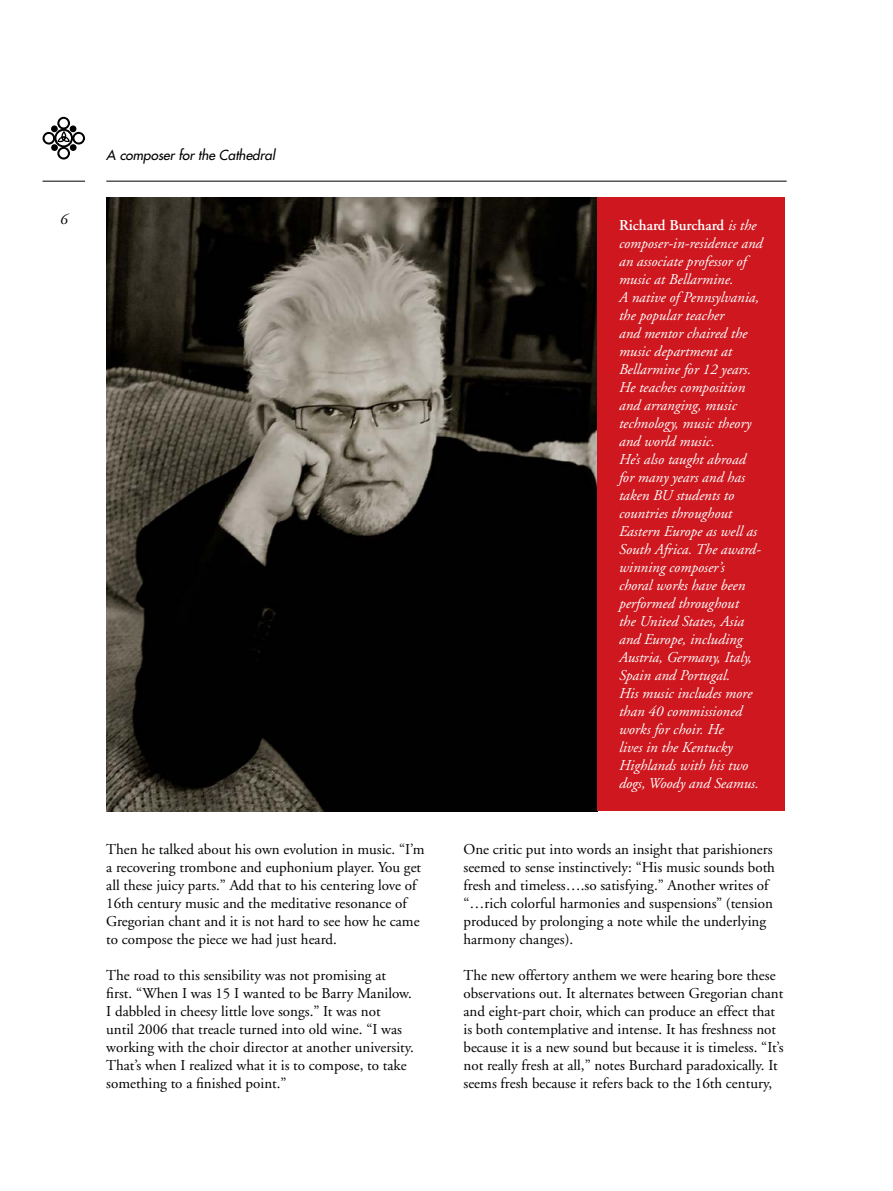
<style>
.page{position:relative;width:893px;height:1191px;background:#fff}
.page>*{position:absolute;margin:0;border:0;box-sizing:border-box;transform-origin:0 0}
.t1{font:15px/18px "Adobe Garamond LT";color:#000}
.t2{font:italic 15px/18px "Adobe Garamond LT";color:#fff}
.t3{font:italic 15px "Adobe Garamond";color:#000}
.t4{font:italic 13.5px "Futura LT";color:#000}
.s1{font-weight:600;font-style:normal}
</style>
<div class="page">
<hr style="left:106px;top:181px;width:681px;height:1px;background:#000">
<svg style="left:42px;top:117px;width:43px;height:43px"></svg>
<hr style="left:43px;top:181px;width:42px;height:1px;background:#000">
<img style="left:106px;top:198px;width:492px;height:613px">
<div style="left:598px;top:198px;width:187px;height:613px;background:#ce171e"></div>
<p class="t3" style="left:60px;top:211px;width:9px">6</p>
<p class="t4" style="left:106px;top:146px;width:170px">A composer for the Cathedral</p>
<p class="t1" style="left:106px;top:840px;width:320px">Then he talked about his own evolution in music. “I’m a recovering trombone and euphonium player. You get all these juicy parts.” Add that to his centering love of 16th century music and the meditative resonance of Gregorian chant and it is not hard to see how he came to compose the piece we had just heard.</p>
<p class="t1" style="left:106px;top:966px;width:309px">The road to this sensibility was not promising at first. “When I was 15 I wanted to be Barry Manilow.<br>I dabbled in cheesy little love songs.” It was not<br>until 2006 that treacle turned into old wine. “I was working with the choir director at another university.<br>That’s when I realized what it is to compose, to take something to a finished point.”</p>
<p class="t2" style="left:619px;top:216px;width:145px"><span class="s1">Richard Burchard</span> is the composer-in-residence and an associate professor of music at Bellarmine.<br>A native of Pennsylvania, the popular teacher<br>and mentor chaired the music department at<br>Bellarmine for 12 years.<br>He teaches composition and arranging, music technology, music theory and world music.<br>He’s also taught abroad for many years and has taken BU students to countries throughout<br>Eastern Europe as well as<br>South Africa. The award&shy;winning composer’s<br>choral works have been performed throughout<br>the United States, Asia and Europe, including<br>Austria, Germany, Italy,<br>Spain and Portugal.<br>His music includes more than 40 commissioned works for choir. He<br>lives in the Kentucky<br>Highlands with his two dogs, Woody and Seamus.</p>
<p class="t1" style="left:463px;top:840px;width:313px">One critic put into words an insight that parishioners seemed to sense instinctively: “His music sounds both fresh and timeless….so satisfying.” Another writes of “…rich colorful harmonies and suspensions” (tension produced by prolonging a note while the underlying harmony changes).</p>
<p class="t1" style="left:463px;top:966px;width:322px">The new offertory anthem we were hearing bore these observations out. It alternates between Gregorian chant and eight-part choir, which can produce an effect that is both contemplative and intense. It has freshness not because it is a new sound but because it is timeless. “It’s not really fresh at all,” notes Burchard paradoxically. It seems fresh because it refers back to the 16th century,</p>
</div>
